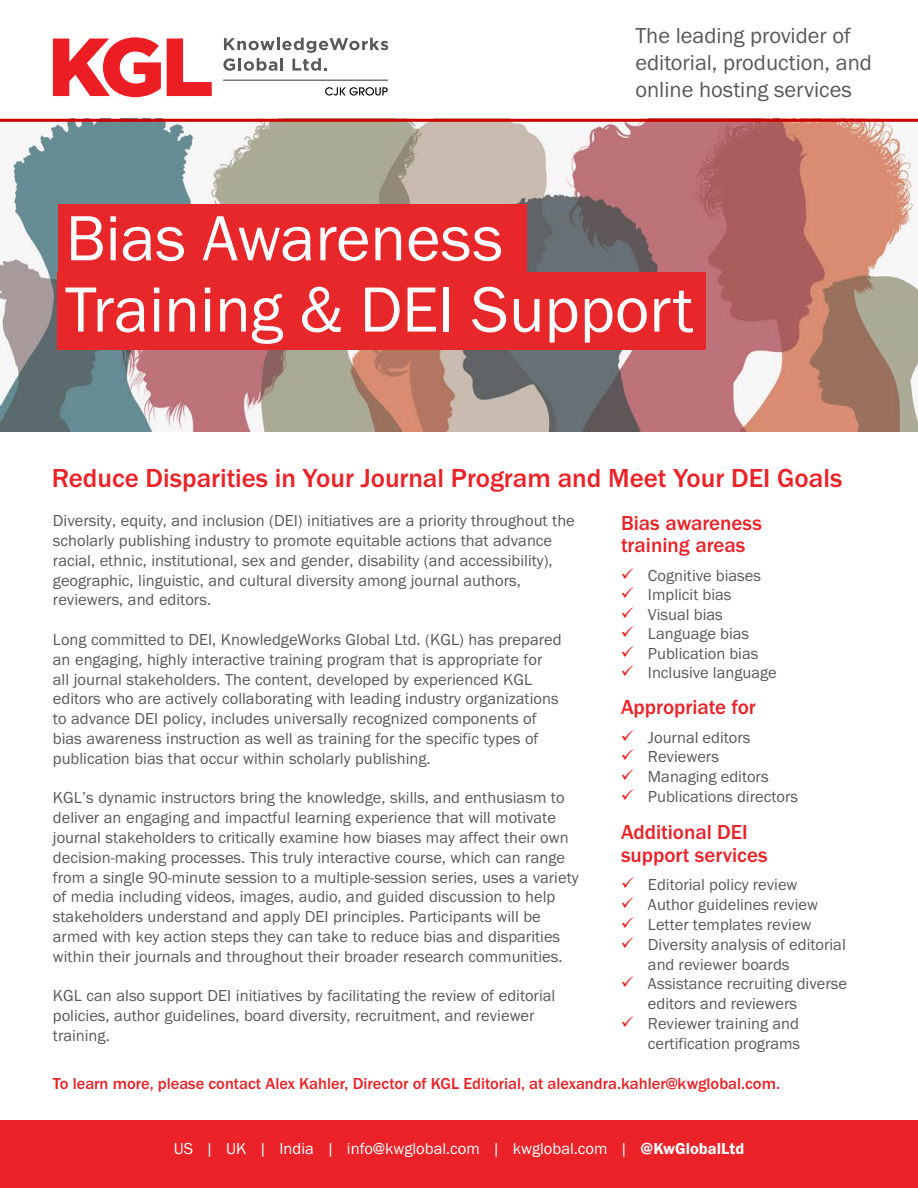
<style>
.page{position:relative;width:918px;height:1188px;background:#fff}
.page>*{position:absolute;margin:0;border:0;box-sizing:border-box;transform-origin:0 0}
.t1{font:66px "Franklin Gothic URW Boo";color:#fff}
.t2{font:500 27px "Franklin Gothic URW";color:#eb2227}
.t3{font:22.5px/27px "Franklin Gothic URW Boo";color:#58595b}
.t4{font:500 21px/22.5px "Franklin Gothic URW";color:#eb2227}
.t5{font:16.5px/19.8px "Franklin Gothic URW Boo";color:#58595b}
.t6{font:500 16.5px "Franklin Gothic URW";color:#eb2227}
.t7{font:16.5px "Franklin Gothic URW Boo";color:#fff}
.s1{color:#eb2227}
.s2{font-family:"Franklin Gothic URW Dem"}
</style>
<div class="page">
<img style="left:0;top:122px;width:918px;height:309px">
<hr style="left:0;top:119px;width:918px;height:3px;background:#c00">
<div style="left:0;top:1121px;width:918px;height:67px;background:#eb2227"></div>
<hr style="left:223px;top:80px;width:165px;height:1px;background:#58595b">
<svg style="left:53px;top:37px;width:108px;height:60px"></svg>
<svg style="left:167px;top:39px;width:45px;height:57px"></svg>
<svg style="left:223px;top:38px;width:165px;height:33px"></svg>
<svg style="left:325px;top:87px;width:63px;height:9px"></svg>
<div style="left:57px;top:272px;width:649px;height:77px;background:#e8272b"></div>
<div style="left:58px;top:204px;width:469px;height:72px;background:#e8272b"></div>
<h1 class="t1" style="left:66px;top:197px;width:439px">Bias Awareness</h1>
<h3 class="t3" style="left:635px;top:22px;width:238px">The leading provider of editorial, production, and online hosting services</h3>
<h1 class="t1" style="left:65px;top:269px;width:630px">Training &amp; DEI Support</h1>
<h2 class="t2" style="left:52px;top:462px;width:792px">Reduce Disparities in Your Journal Program and Meet Your DEI Goals</h2>
<p class="t5" style="left:53px;top:511px;width:523px">Diversity, equity, and inclusion (DEI) initiatives are a priority throughout the scholarly publishing industry to promote equitable actions that advance racial, ethnic, institutional, sex and gender, disability (and accessibility), geographic, linguistic, and cultural diversity among journal authors, reviewers, and editors.</p>
<p class="t5" style="left:53px;top:629px;width:510px">Long committed to DEI, KnowledgeWorks Global Ltd. (KGL) has prepared an engaging, highly interactive training program that is appropriate for all journal stakeholders. The content, developed by experienced KGL editors who are actively collaborating with leading industry organizations to advance DEI policy, includes universally recognized components of bias awareness instruction as well as training for the specific types of publication bias that occur within scholarly publishing.</p>
<p class="t5" style="left:53px;top:788px;width:527px">KGL’s dynamic instructors bring the knowledge, skills, and enthusiasm to deliver an engaging and impactful learning experience that will motivate journal stakeholders to critically examine how biases may affect their own decision-making processes. This truly interactive course, which can range from a single 90-minute session to a multiple-session series, uses a variety of media including videos, images, audio, and guided discussion to help stakeholders understand and apply DEI principles. Participants will be armed with key action steps they can take to reduce bias and disparities within their journals and throughout their broader research communities.</p>
<p class="t5" style="left:53px;top:986px;width:504px">KGL can also support DEI initiatives by facilitating the review of editorial policies, author guidelines, board diversity, recruitment, and reviewer training.</p>
<p class="t4" style="left:621px;top:511px;width:143px">Bias awareness training areas</p>
<p class="t5" style="left:621px;top:565px;width:142px"><span class="s1">✓</span> Cognitive biases</p>
<p class="t5" style="left:621px;top:585px;width:112px"><span class="s1">✓</span> Implicit bias</p>
<p class="t5" style="left:621px;top:604px;width:103px"><span class="s1">✓</span> Visual bias</p>
<p class="t5" style="left:621px;top:624px;width:130px"><span class="s1">✓</span> Language bias</p>
<p class="t5" style="left:621px;top:643px;width:139px"><span class="s1">✓</span> Publication bias</p>
<p class="t5" style="left:621px;top:663px;width:157px"><span class="s1">✓</span> Inclusive language</p>
<p class="t4" style="left:621px;top:695px;width:136px">Appropriate for</p>
<p class="t5" style="left:621px;top:727px;width:131px"><span class="s1">✓</span> Journal editors</p>
<p class="t5" style="left:621px;top:747px;width:100px"><span class="s1">✓</span> Reviewers</p>
<p class="t5" style="left:621px;top:766px;width:149px"><span class="s1">✓</span> Managing editors</p>
<p class="t5" style="left:621px;top:786px;width:179px"><span class="s1">✓</span> Publications directors</p>
<p class="t4" style="left:621px;top:821px;width:148px">Additional DEI support services</p>
<p class="t5" style="left:621px;top:875px;width:178px"><span class="s1">✓</span> Editorial policy review</p>
<p class="t5" style="left:621px;top:895px;width:199px"><span class="s1">✓</span> Author guidelines review</p>
<p class="t5" style="left:621px;top:914px;width:192px"><span class="s1">✓</span> Letter templates review</p>
<p class="t5" style="left:648px;top:934px;width:199px;text-indent:-27px"><span class="s1">✓</span> Diversity analysis of editorial and reviewer boards</p>
<p class="t5" style="left:648px;top:974px;width:201px;text-indent:-27px"><span class="s1">✓</span> Assistance recruiting diverse editors and reviewers</p>
<p class="t5" style="left:621px;top:1013px;width:181px;text-align:right"><span class="s1">✓</span> Reviewer training and certification programs</p>
<p class="t6" style="left:53px;top:1073px;width:729px">To learn more, please contact Alex Kahler, Director of KGL Editorial, at alexandra.kahler@kwglobal.com.</p>
<p class="t7" style="left:174px;top:1139px;width:572px">US | UK | India | info@kwglobal.com | kwglobal.com | <span class="s2">@KwGlobalLtd</span></p>
</div>
